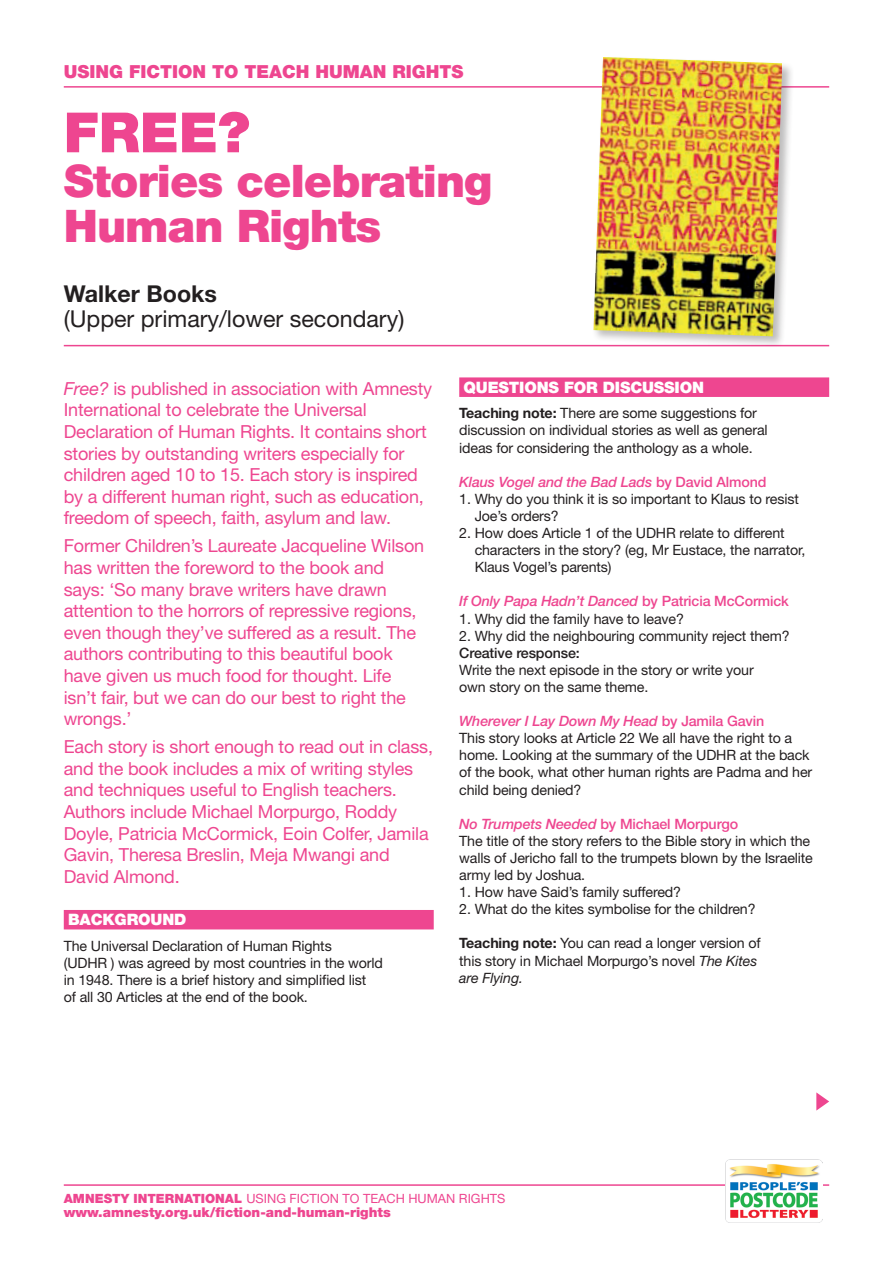
<style>
.page{position:relative;width:893px;height:1263px;background:#fff}
.page>*{position:absolute;margin:0;border:0;box-sizing:border-box;transform-origin:0 0}
.t1{font:900 55.5px "Helvetica Neue";color:#ee4690}
.t2{font:900 45px/45px "Helvetica Neue";letter-spacing:-.02em;color:#ee4690}
.t3{font:23.25px "Helvetica Neue";color:#231f20}
.t4{font:700 23.25px "Helvetica Neue";color:#231f20}
.t5{font:18px/21.6px "Helvetica Neue";letter-spacing:-.01em;color:#ee4690}
.t6{font:900 18px "Helvetica Neue";color:#ee4690}
.t7{font:900 15.75px "Helvetica Neue";letter-spacing:-.01em;color:#fff}
.t8{font:14.25px/17.1px "Helvetica Neue";letter-spacing:-.01em;color:#231f20}
.t9{font:italic 500 14.25px "Helvetica Neue";letter-spacing:-.01em;color:#ee4690}
.t10{font:500 14.25px "Helvetica Neue";letter-spacing:-.01em;color:#231f20}
.t11{font:900 13.5px "Helvetica Neue";color:#ee4690}
.t12{font:12.75px "Helvetica Neue";color:#ee4690}
.s1{font-style:italic}
.s2{font-weight:700}
.s3{font-style:normal}
.s4{font-weight:500;font-style:italic;color:#ee4690}
.s5{font-weight:500;color:#ee4690}
.s6{font-weight:900}
</style>
<div class="page">
<div style="left:64px;top:910px;width:370px;height:19px;background:#ee4690"></div>
<div style="left:459px;top:377px;width:370px;height:20px;background:#ee4690"></div>
<hr style="left:64px;top:86px;width:765px;height:2px;background:#ee4690">
<hr style="left:64px;top:345px;width:765px;height:1px;background:#ee4690">
<div style="left:592px;top:55px;width:202px;height:294px;background:#231f20;opacity:.3"></div>
<img style="left:593px;top:57px;width:189px;height:279px">
<hr style="left:64px;top:1184px;width:765px;height:2px;background:#ee4690">
<img style="left:726px;top:1159px;width:96px;height:64px">
<svg style="left:816px;top:1092px;width:13px;height:18px"></svg>
<p class="t6" style="left:64px;top:60px;width:401px">USING FICTION TO TEACH HUMAN RIGHTS</p>
<h1 class="t1" style="left:64px;top:99px;width:188px">FREE?</h1>
<h2 class="t2" style="left:64px;top:159px;width:430px">Stories celebrating<br>Human Rights</h2>
<h3 class="t4" style="left:64px;top:279px;width:155px">Walker Books</h3>
<h3 class="t3" style="left:64px;top:305px;width:342px">(Upper primary/lower secondary)</h3>
<p class="t5" style="left:64px;top:377px;width:370px"><span class="s1">Free?</span> is published in association with Amnesty International to celebrate the Universal Declaration of Human Rights. It contains short stories by outstanding writers especially for children aged 10 to 15. Each story is inspired by a different human right, such as education, freedom of speech, faith, asylum and law.</p>
<p class="t5" style="left:64px;top:535px;width:362px">Former Children’s Laureate Jacqueline Wilson has written the foreword to the book and says: ‘So many brave writers have drawn attention to the horrors of repressive regions, even though they’ve suffered as a result. The authors contributing to this beautiful book have given us much food for thought. Life isn’t fair, but we can do our best to right the wrongs.’</p>
<p class="t5" style="left:64px;top:736px;width:371px">Each story is short enough to read out in class, and the book includes a mix of writing styles and techniques useful to English teachers.<br>Authors include Michael Morpurgo, Roddy Doyle, Patricia McCormick, Eoin Colfer, Jamila Gavin, Theresa Breslin, Meja Mwangi and David Almond.</p>
<p class="t7" style="left:68px;top:910px;width:120px">BACKGROUND</p>
<p class="t8" style="left:64px;top:937px;width:321px">The Universal Declaration of Human Rights<br>(UDHR ) was agreed by most countries in the world in 1948. There is a brief history and simplified list<br>of all 30 Articles at the end of the book.</p>
<p class="t7" style="left:463px;top:378px;width:242px">QUESTIONS FOR DISCUSSION</p>
<p class="t8" style="left:459px;top:404px;width:310px"><span class="s2">Teaching note:</span> There are some suggestions for discussion on individual stories as well as general ideas for considering the anthology as a whole.</p>
<p class="t9" style="left:459px;top:473px;width:309px">Klaus Vogel and the Bad Lads <span class="s3">by David Almond</span></p>
<p class="t8" style="left:475px;top:490px;width:326px;text-indent:-15px">1. Why do you think it is so important to Klaus to resist<br>Joe’s orders?</p>
<p class="t8" style="left:475px;top:524px;width:332px;text-indent:-15px">2. How does Article 1 of the UDHR relate to different characters in the story? (eg, Mr Eustace, the narrator,<br>Klaus Vogel’s parents)</p>
<p class="t9" style="left:459px;top:593px;width:331px">If Only Papa Hadn’t Danced <span class="s3">by Patricia McCormick</span></p>
<p class="t8" style="left:459px;top:610px;width:226px">1. Why did the family have to leave?</p>
<p class="t8" style="left:459px;top:627px;width:332px">2. Why did the neighbouring community reject them?</p>
<p class="t10" style="left:459px;top:644px;width:122px">Creative response:</p>
<p class="t8" style="left:459px;top:661px;width:296px">Write the next episode in the story or write your own story on the same theme.</p>
<p class="t8" style="left:459px;top:712px;width:355px"><span class="s4">Wherever I Lay Down My Head</span> <span class="s5">by Jamila Gavin<br></span>This story looks at Article 22 We all have the right to a home. Looking at the summary of the UDHR at the back of the book, what other human rights are Padma and her child being denied?</p>
<p class="t8" style="left:459px;top:815px;width:355px"><span class="s4">No Trumpets Needed</span> <span class="s5">by Michael Morpurgo<br></span>The title of the story refers to the Bible story in which the walls of Jericho fall to the trumpets blown by the Israelite army led by Joshua.</p>
<p class="t8" style="left:459px;top:883px;width:223px">1. How have Said’s family suffered?</p>
<p class="t8" style="left:459px;top:900px;width:298px">2. What do the kites symbolise for the children?</p>
<p class="t8" style="left:459px;top:935px;width:303px"><span class="s2">Teaching note:</span> You can read a longer version of this story in Michael Morpurgo’s novel <span class="s1">The Kites are Flying.</span></p>
<p class="t12" style="left:64px;top:1191px;width:443px"><span class="s6">AMNESTY INTERNATIONAL</span> USING FICTION TO TEACH HUMAN RIGHTS</p>
<p class="t11" style="left:64px;top:1204px;width:328px">www.amnesty.org.uk/fiction-and-human-rights</p>
</div>
